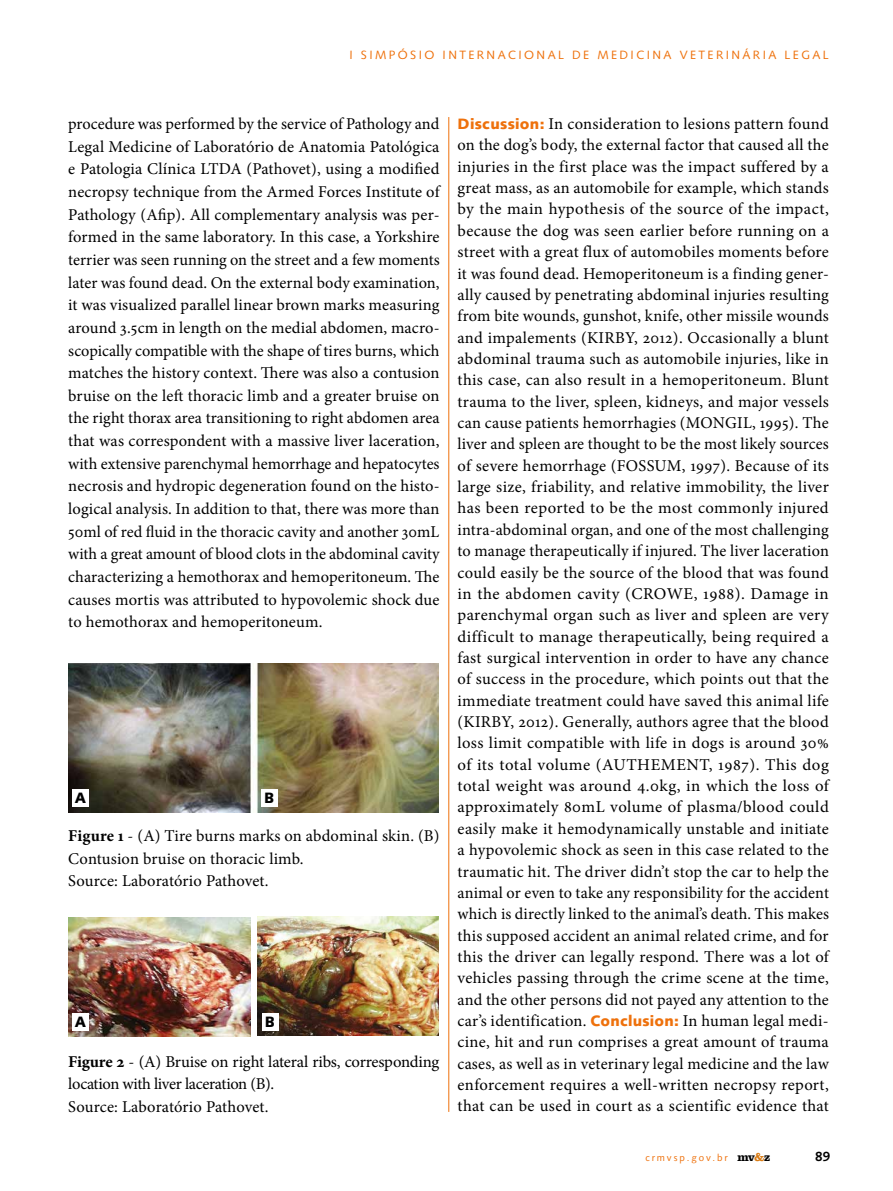
<style>
.page{position:relative;width:893px;height:1191px;background:#fff}
.page>*{position:absolute;margin:0;border:0;box-sizing:border-box;transform-origin:0 0}
.t1{font:16.5px/21.3px "Minion Pro";letter-spacing:.005em;color:#000;text-align:justify}
.t2{font:16.5px/22.6px "Minion Pro";letter-spacing:-.015em;color:#000}
.t3{font:900 15px "Syntax LT Std";color:#000}
.t4{font:700 13.5px "Syntax LT Std";color:#000}
.t5{font:12px "Syntax LT Std";letter-spacing:.2em;color:#ee710c}
.t6{font:9.75px "Syntax LT Std";letter-spacing:.2em;color:#ee710c}
.s1{font-weight:700}
.s2{font-family:"Syntax LT Std";font-weight:900;font-size:15px;color:#ee710c}
.s3{font-family:"Clarendon LT Std";font-weight:700;font-size:12px;color:#000}
.s4{font-family:"Clarendon LT Std";font-weight:700;font-size:12px;color:#d97b14}
</style>
<div class="page">
<hr style="left:448px;top:117px;width:1px;height:995px;background:#ee710c">
<img style="left:68px;top:663px;width:371px;height:149px">
<img style="left:257px;top:916px;width:182px;height:119px">
<img style="left:68px;top:917px;width:182px;height:119px">
<div style="left:72px;top:789px;width:16px;height:17px;background:#fff"></div>
<div style="left:261px;top:789px;width:16px;height:17px;background:#fff"></div>
<div style="left:72px;top:1012px;width:16px;height:18px;background:#fff"></div>
<div style="left:262px;top:1012px;width:16px;height:18px;background:#fff"></div>
<p class="t5" style="left:349px;top:47px;width:481px">I SIMPÓSIO INTERNACIONAL DE MEDICINA VETERINÁRIA LEGAL</p>
<p class="t1" style="left:68px;top:112px;width:373px;line-height:22.6px">procedure was performed by the service of Pathology and Legal Medicine of Laboratório de Anatomia Patológica e Patologia Clínica LTDA (Pathovet), using a modified necropsy technique from the Armed Forces Institute of Pathology (Afip). All complementary analysis was per&shy;formed in the same laboratory. In this case, a Yorkshire terrier was seen running on the street and a few moments later was found dead. On the external body examination, it was visualized parallel linear brown marks measuring around 3.5cm in length on the medial abdomen, macro&shy;scopically compatible with the shape of tires burns, which matches the history context. There was also a contusion bruise on the left thoracic limb and a greater bruise on the right thorax area transitioning to right abdomen area that was correspondent with a massive liver laceration, with extensive parenchymal hemorrhage and hepatocytes necrosis and hydropic degeneration found on the histo&shy;logical analysis. In addition to that, there was more than 50ml of red fluid in the thoracic cavity and another 30mL with a great amount of blood clots in the abdominal cavity characterizing a hemothorax and hemoperitoneum. The causes mortis was attributed to hypovolemic shock due to hemothorax and hemoperitoneum.</p>
<p class="t3" style="left:75px;top:789px;width:13px">A</p>
<p class="t3" style="left:264px;top:789px;width:12px">B</p>
<p class="t1" style="left:68px;top:824px;width:373px;line-height:22.6px;text-align:left"><span class="s1">Figure 1</span> - (A) Tire burns marks on abdominal skin. (B)<br>Contusion bruise on thoracic limb.<br>Source: Laboratório Pathovet.</p>
<p class="t3" style="left:75px;top:1013px;width:13px">A</p>
<p class="t3" style="left:265px;top:1013px;width:12px">B</p>
<p class="t2" style="left:68px;top:1050px;width:373px"><span class="s1">Figure 2</span> - (A) Bruise on right lateral ribs, corresponding location with liver laceration (B).<br>Source: Laboratório Pathovet.</p>
<p class="t1" style="left:457px;top:113px;width:373px"><span class="s2">Discussion:</span> In consideration to lesions pattern found on the dog’s body, the external factor that caused all the injuries in the first place was the impact suffered by a great mass, as an automobile for example, which stands by the main hypothesis of the source of the impact, because the dog was seen earlier before running on a street with a great flux of automobiles moments before it was found dead. Hemoperitoneum is a finding gener&shy;ally caused by penetrating abdominal injuries resulting from bite wounds, gunshot, knife, other missile wounds and impalements (KIRBY, 2012). Occasionally a blunt abdominal trauma such as automobile injuries, like in this case, can also result in a hemoperitoneum. Blunt trauma to the liver, spleen, kidneys, and major vessels can cause patients hemorrhagies (MONGIL, 1995). The liver and spleen are thought to be the most likely sources of severe hemorrhage (FOSSUM, 1997). Because of its large size, friability, and relative immobility, the liver has been reported to be the most commonly injured intra-abdominal organ, and one of the most challenging to manage therapeutically if injured. The liver laceration could easily be the source of the blood that was found in the abdomen cavity (CROWE, 1988). Damage in parenchymal organ such as liver and spleen are very difficult to manage therapeutically, being required a fast surgical intervention in order to have any chance of success in the procedure, which points out that the immediate treatment could have saved this animal life (KIRBY, 2012). Generally, authors agree that the blood loss limit compatible with life in dogs is around 30% of its total volume (AUTHEMENT, 1987). This dog total weight was around 4.0kg, in which the loss of approximately 80mL volume of plasma/blood could easily make it hemodynamically unstable and initiate a hypovolemic shock as seen in this case related to the traumatic hit. The driver didn’t stop the car to help the animal or even to take any responsibility for the accident which is directly linked to the animal’s death. This makes this supposed accident an animal related crime, and for this the driver can legally respond. There was a lot of vehicles passing through the crime scene at the time, and the other persons did not payed any attention to the car’s identification. <span class="s2">Conclusion:</span> In human legal medi&shy;cine, hit and run comprises a great amount of trauma cases, as well as in veterinary legal medicine and the law enforcement requires a well-written necropsy report, that can be used in court as a scientific evidence that</p>
<p class="t6" style="left:645px;top:1151px;width:126px">crmvsp.gov.br <span class="s3">mv</span><span class="s4">&amp;</span><span class="s3">z</span></p>
<p class="t4" style="left:815px;top:1148px;width:17px">89</p>
</div>
